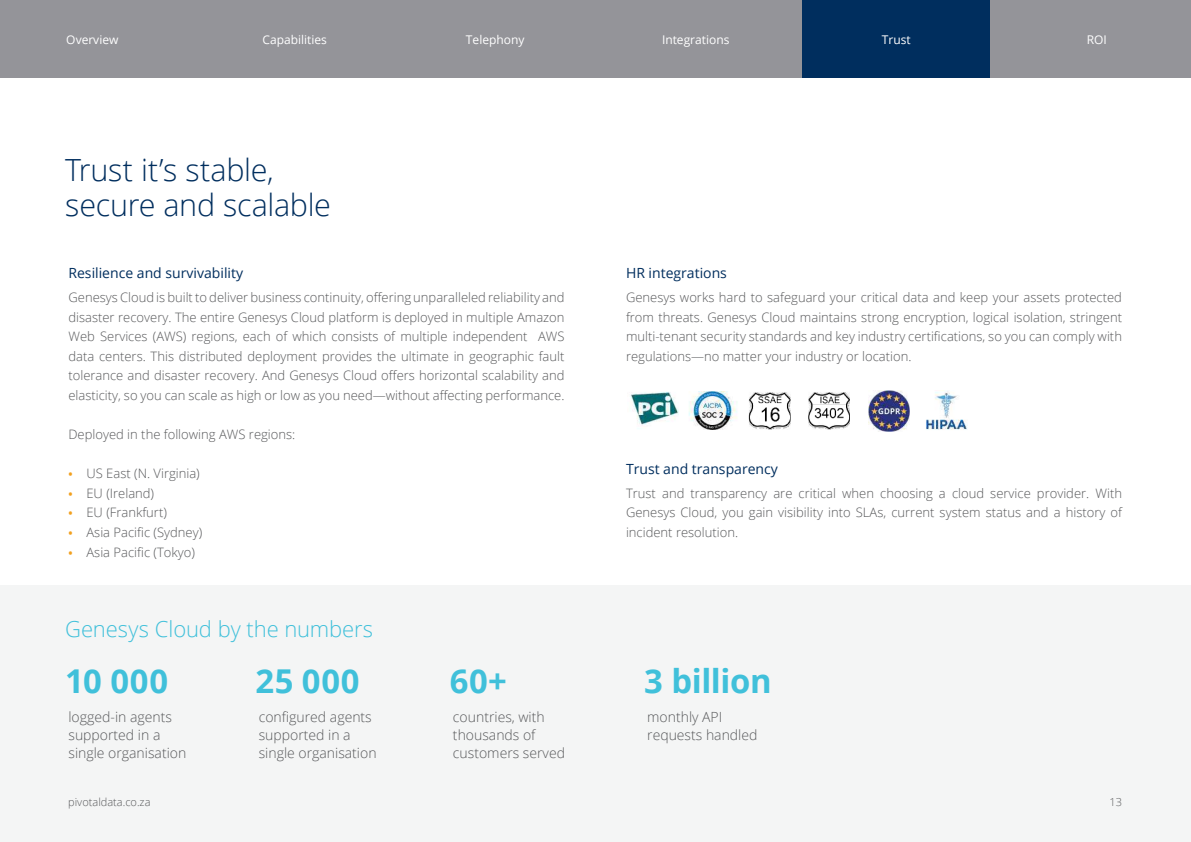
<style>
.page{position:relative;width:1191px;height:842px;background:#fff}
.page>*{position:absolute;margin:0;border:0;box-sizing:border-box;transform-origin:0 0}
.t1{font:700 32.8px "Open Sans";letter-spacing:-.01em;color:#40c0da}
.t2{font:300 30.5px/35.1px "Open Sans";letter-spacing:-.01em;color:#002e5e}
.t3{font:300 22px "Open Sans";letter-spacing:-.005em;color:#40c0da}
.t4{font:300 14px/18px "Open Sans";color:#57585a}
.t5{font:14px "Open Sans";color:#002e5e}
.t6{font:300 13px/19.6px "Open Sans";color:#57585a;text-align:justify}
.t7{font:12px "Open Sans";color:#fff}
.t8{font:300 11px "Open Sans";color:#57585a}
.s1{font-weight:700;font-size:11px;color:#f2a01e}
</style>
<div class="page">
<div style="left:0;top:585px;width:1190px;height:257px;background:#f4f5f5"></div>
<img style="left:630px;top:392px;width:49px;height:34px">
<img style="left:688px;top:392px;width:49px;height:37px">
<img style="left:749px;top:392px;width:41px;height:38px">
<img style="left:808px;top:392px;width:42px;height:38px">
<img style="left:868px;top:390px;width:42px;height:42px">
<img style="left:926px;top:390px;width:41px;height:40px">
<div style="left:0;top:0;width:1191px;height:77px;background:#949499"></div>
<div style="left:802px;top:0;width:188px;height:77px;background:#002e5e"></div>
<p class="t7" style="left:66px;top:31px;width:54px">Overview</p>
<p class="t7" style="left:262px;top:31px;width:66px">Capabilities</p>
<p class="t7" style="left:466px;top:31px;width:60px">Telephony</p>
<p class="t7" style="left:662px;top:31px;width:69px">Integrations</p>
<p class="t7" style="left:881px;top:31px;width:30px">Trust</p>
<p class="t7" style="left:1086px;top:31px;width:22px">ROI</p>
<h2 class="t2" style="left:65px;top:152px;width:267px">Trust it’s stable, secure and scalable</h2>
<p class="t5" style="left:68px;top:263px;width:176px">Resilience and survivability</p>
<p class="t6" style="left:68px;top:287px;width:497px">Genesys Cloud is built to deliver business continuity, offering unparalleled reliability and disaster recovery. The entire Genesys Cloud platform is deployed in multiple Amazon Web Services (AWS) regions, each of which consists of multiple independent AWS data centers. This distributed deployment provides the ultimate in geographic fault tolerance and disaster recovery. And Genesys Cloud offers horizontal scalability and elasticity, so you can scale as high or low as you need—without affecting performance.</p>
<p class="t6" style="left:68px;top:424px;width:228px">Deployed in the following AWS regions:</p>
<p class="t6" style="left:68px;top:463px;width:133px"><span class="s1">•</span> US East (N. Virginia)</p>
<p class="t6" style="left:68px;top:483px;width:87px"><span class="s1">•</span> EU (Ireland)</p>
<p class="t6" style="left:68px;top:503px;width:100px"><span class="s1">•</span> EU (Frankfurt)</p>
<p class="t6" style="left:68px;top:522px;width:135px"><span class="s1">•</span> Asia Pacific (Sydney)</p>
<p class="t6" style="left:68px;top:542px;width:128px"><span class="s1">•</span> Asia Pacific (Tokyo)</p>
<p class="t5" style="left:626px;top:263px;width:102px">HR integrations</p>
<p class="t6" style="left:626px;top:287px;width:497px">Genesys works hard to safeguard your critical data and keep your assets protected from threats. Genesys Cloud maintains strong encryption, logical isolation, stringent multi-tenant security standards and key industry certifications, so you can comply with regulations—no matter your industry or location.</p>
<p class="t5" style="left:626px;top:459px;width:153px">Trust and transparency</p>
<p class="t6" style="left:626px;top:483px;width:497px">Trust and transparency are critical when choosing a cloud service provider. With Genesys Cloud, you gain visibility into SLAs, current system status and a history of incident resolution.</p>
<h3 class="t3" style="left:65px;top:614px;width:309px">Genesys Cloud by the numbers</h3>
<h1 class="t1" style="left:65px;top:658px;width:104px">10 000</h1>
<h1 class="t1" style="left:255px;top:658px;width:106px">25 000</h1>
<h1 class="t1" style="left:450px;top:658px;width:59px">60+</h1>
<h1 class="t1" style="left:644px;top:658px;width:129px">3 billion</h1>
<p class="t4" style="left:68px;top:707px;width:119px">logged-in agents supported in a single organisation</p>
<p class="t4" style="left:259px;top:707px;width:119px">configured agents supported in a single organisation</p>
<p class="t4" style="left:453px;top:707px;width:114px">countries, with thousands of customers served</p>
<p class="t4" style="left:647px;top:707px;width:112px">monthly API requests handled</p>
<p class="t8" style="left:68px;top:794px;width:84px">pivotaldata.co.za</p>
<p class="t8" style="left:1109px;top:794px;width:14px">13</p>
</div>
